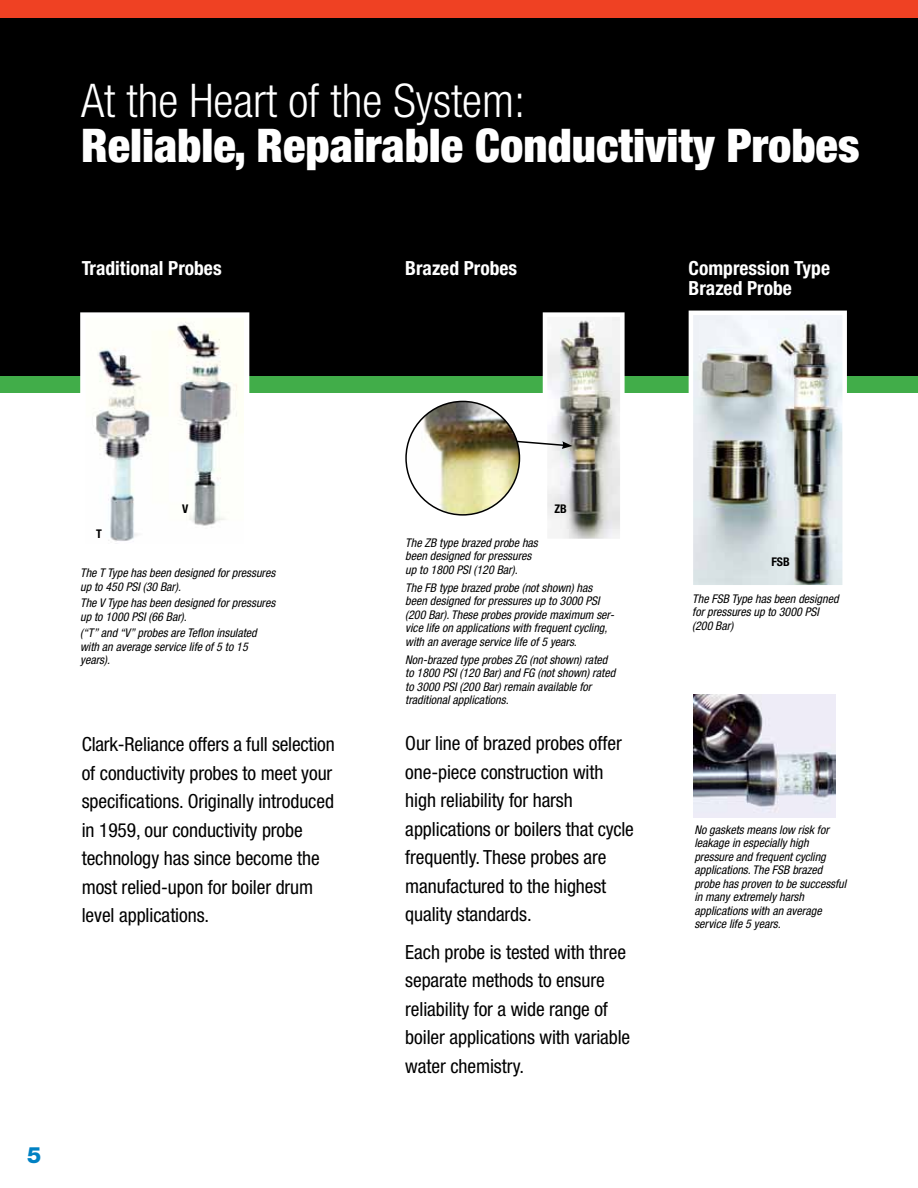
<style>
.page{position:relative;width:918px;height:1188px;background:#fff}
.page>*{position:absolute;margin:0;border:0;box-sizing:border-box;transform-origin:0 0}
.t1{font:900 condensed 46.5px "Helvetica Neue";color:#fff}
.t2{font:300 condensed 46.5px "Helvetica Neue";color:#fff}
.t3{font:800 22.5px "Helvetica Neue LT Std";color:#0081c3}
.t4{font:condensed 19.5px/28.5px "Helvetica Neue LT Std";letter-spacing:-.005em;color:#000}
.t5{font:700 condensed 19.5px/19.5px "Helvetica Neue LT Std";color:#fff}
.t6{font:italic condensed 12px/13.5px "Helvetica Neue LT Std";color:#000}
.t7{font:700 condensed 12px "Helvetica Neue LT Std";color:#000}
</style>
<div class="page">
<div style="left:0;top:0;width:918px;height:379px;background:#000"></div>
<div style="left:0;top:0;width:918px;height:17px;background:#ef4123"></div>
<div style="left:0;top:376px;width:918px;height:17px;background:#41ad49"></div>
<img style="left:548px;top:317px;width:72px;height:221px">
<div style="left:543px;top:312px;width:82px;height:231px;border:4px solid #fff"></div>
<img style="left:86px;top:318px;width:157px;height:223px">
<div style="left:80px;top:312px;width:169px;height:241px;border:5px solid #fff"></div>
<img style="left:694px;top:316px;width:148px;height:269px">
<div style="left:689px;top:311px;width:158px;height:279px;border:4px solid #fff"></div>
<img style="left:693px;top:694px;width:143px;height:123px">
<svg style="left:516px;top:438px;width:57px;height:11px"></svg>
<img style="left:406px;top:401px;width:113px;height:114px;border-radius:57px">
<div style="left:405px;top:401px;width:115px;height:115px;border:2px solid #000;border-radius:50%"></div>
<h1 class="t2" style="left:81px;top:74px;width:446px">At the Heart of the System:</h1>
<h1 class="t1" style="left:81px;top:117px;width:780px">Reliable, Repairable Conductivity Probes</h1>
<h3 class="t5" style="left:82px;top:258px;width:141px">Traditional Probes</h3>
<h3 class="t5" style="left:405px;top:258px;width:113px">Brazed Probes</h3>
<h3 class="t5" style="left:689px;top:258px;width:143px">Compression Type<br>Brazed Probe</h3>
<h2 class="t3" style="left:27px;top:1142px;width:16px">5</h2>
<p class="t7" style="left:182px;top:501px;width:8px">V</p>
<p class="t7" style="left:554px;top:501px;width:14px">ZB</p>
<p class="t7" style="left:96px;top:526px;width:7px">T</p>
<p class="t6" style="left:80px;top:567px;width:197px">The T Type has been designed for pressures up to 450 PSI (30 Bar).</p>
<p class="t6" style="left:80px;top:597px;width:197px">The V Type has been designed for pressures up to 1000 PSI (66 Bar).</p>
<p class="t6" style="left:80px;top:627px;width:178px">(“T” and “V” probes are Teflon insulated with an average service life of 5 to 15 years).</p>
<p class="t6" style="left:405px;top:536px;width:134px">The ZB type brazed probe has been designed for pressures up to 1800 PSI (120 Bar).</p>
<p class="t6" style="left:405px;top:581px;width:210px">The FB type brazed probe (not shown) has been designed for pressures up to 3000 PSI (200 Bar). These probes provide maximum ser&shy;vice life on applications with frequent cycling, with an average service life of 5 years.</p>
<p class="t6" style="left:405px;top:653px;width:211px">Non-brazed type probes ZG (not shown) rated to 1800 PSI (120 Bar) and FG (not shown) rated to 3000 PSI (200 Bar) remain available for traditional applications.</p>
<h3 class="t4" style="left:82px;top:730px;width:255px">Clark-Reliance offers a full selection of conductivity probes to meet your specifications. Originally introduced in 1959, our conductivity probe technology has since become the most relied-upon for boiler drum level applications.</h3>
<h3 class="t4" style="left:405px;top:729px;width:230px">Our line of brazed probes offer one-piece construction with high reliability for harsh applications or boilers that cycle frequently. These probes are manufactured to the highest quality standards.</h3>
<h3 class="t4" style="left:405px;top:937px;width:227px">Each probe is tested with three separate methods to ensure reliability for a wide range of boiler applications with variable water chemistry.</h3>
<p class="t7" style="left:771px;top:555px;width:20px">FSB</p>
<p class="t6" style="left:692px;top:592px;width:148px">The FSB Type has been designed for pressures up to 3000 PSI (200 Bar)</p>
<p class="t6" style="left:694px;top:823px;width:153px">No gaskets means low risk for leakage in especially high pressure and frequent cycling applications. The FSB brazed probe has proven to be successful in many extremely harsh applications with an average service life 5 years.</p>
</div>
